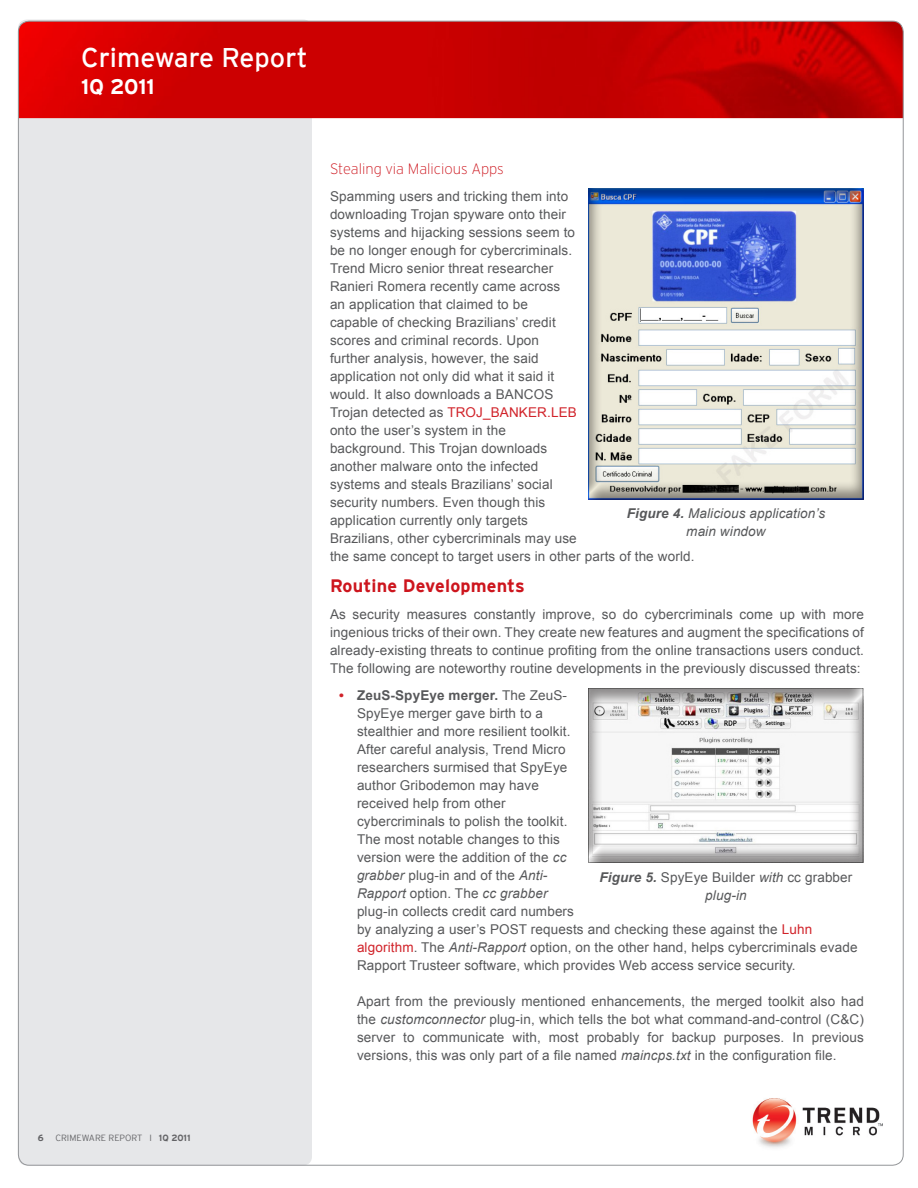
<style>
.page{position:relative;width:918px;height:1188px;background:#fff}
.page>*{position:absolute;margin:0;border:0;box-sizing:border-box;transform-origin:0 0}
.t1{font:27px "Interstate";color:#fff}
.t2{font:700 21px "Interstate";color:#fff}
.heading_2{font:700 18px "Interstate";letter-spacing:.01em;color:#cd151d}
.heading_4{font:200 15px "Interstate";color:#cd151d}
.body_text_1{font:13.5px/18px "Arial";letter-spacing:.01em;color:#57585a}
.bulleted_item_2{font:13.5px/18px "Arial";letter-spacing:.01em;color:#57585a}
.body_text{font:13.5px/18px "Arial";letter-spacing:.01em;color:#57585a;text-align:justify}
.body_text_2{font:13.5px/18px "Arial";letter-spacing:.01em;color:#57585a;text-align:justify}
.t3{font:italic 13.5px/18px "Arial";letter-spacing:.01em;color:#57585a;text-align:center}
.t4{font:300 9px "Interstate";color:#636366}
.t5{font:700 9px "Interstate";color:#636366}
.s1{color:#d1232a}
.s2{font-weight:700;color:#d1232a}
.s3{font-weight:700}
.s4{font-style:italic}
.s5{font-weight:700;font-style:italic}
</style>
<div class="page">
<div style="left:18px;top:20px;width:294px;height:1146px;background:#e6e7e9;border-radius:9px"></div>
<img style="left:18px;top:21px;width:884px;height:97px">
<img style="left:752px;top:1098px;width:130px;height:50px">
<div style="left:586px;top:187px;width:280px;height:314px;background:#231f20;opacity:.5"></div>
<div style="left:587px;top:688px;width:279px;height:177px;background:#231f20;opacity:.5"></div>
<h1 class="t1" style="left:81px;top:42px;width:228px">Crimeware Report</h1>
<h2 class="t2" style="left:81px;top:74px;width:75px">1Q 2011</h2>
<p class="heading_4" style="left:330px;top:160px;width:175px">Stealing via Malicious Apps</p>
<p class="body_text_1" style="left:330px;top:187px;width:366px">Spamming users and tricking them into<br>downloading Trojan spyware onto their<br>systems and hijacking sessions seem to<br>be no longer enough for cybercriminals.<br>Trend Micro senior threat researcher<br>Ranieri Romera recently came across<br>an application that claimed to be<br>capable of checking Brazilians’ credit<br>scores and criminal records. Upon<br>further analysis, however, the said<br>application not only did what it said it<br>would. It also downloads a BANCOS<br>Trojan detected as <span class="s1">TROJ_BANKER.LEB<br></span>onto the user’s system in the<br>background. This Trojan downloads<br>another malware onto the infected<br>systems and steals Brazilians’ social<br>security numbers. Even though this<br>application currently only targets<br>Brazilians, other cybercriminals may use<br>the same concept to target users in other parts of the world.</p>
<p class="heading_2" style="left:330px;top:575px;width:196px">Routine Developments</p>
<p class="body_text" style="left:330px;top:605px;width:535px">As security measures constantly improve, so do cybercriminals come up with more ingenious tricks of their own. They create new features and augment the specifications of already-existing threats to continue profiting from the online transactions users conduct.<br>The following are noteworthy routine developments in the previously discussed threats:</p>
<p class="bulleted_item_2" style="left:357px;top:686px;width:502px;text-indent:-18px"><span class="s2">•</span> <span class="s3">ZeuS-SpyEye merger.</span> The ZeuS-<br>SpyEye merger gave birth to a<br>stealthier and more resilient toolkit.<br>After careful analysis, Trend Micro<br>researchers surmised that SpyEye<br>author Gribodemon may have<br>received help from other<br>cybercriminals to polish the toolkit.<br>The most notable changes to this<br>version were the addition of the <span class="s4">cc<br>grabber</span> plug-in and of the <span class="s4">Anti-<br>Rapport</span> option. The <span class="s4">cc grabber<br></span>plug-in collects credit card numbers<br>by analyzing a user’s POST requests and checking these against the <span class="s1">Luhn algorithm</span>. The <span class="s4">Anti-Rapport</span> option, on the other hand, helps cybercriminals evade Rapport Trusteer software, which provides Web access service security.</p>
<p class="body_text_2" style="left:357px;top:992px;width:508px">Apart from the previously mentioned enhancements, the merged toolkit also had the <span class="s4">customconnector</span> plug-in, which tells the bot what command-and-control (C&amp;C) server to communicate with, most probably for backup purposes. In previous versions, this was only part of a file named <span class="s4">maincps.txt</span> in the configuration file.</p>
<p class="t3" style="left:627px;top:505px;width:200px"><span class="s3">Figure 4.</span> Malicious application’s main window</p>
<p class="body_text_1" style="left:600px;top:868px;width:254px;text-align:center"><span class="s5">Figure 5.</span> SpyEye Builder <span class="s4">with</span> cc grabber <span class="s4">plug-in</span></p>
<p class="t5" style="left:38px;top:1133px;width:7px">6</p>
<p class="t4" style="left:55px;top:1133px;width:137px">CRIMEWARE REPORT I <span class="s3">1Q 2011</span></p>
</div>
